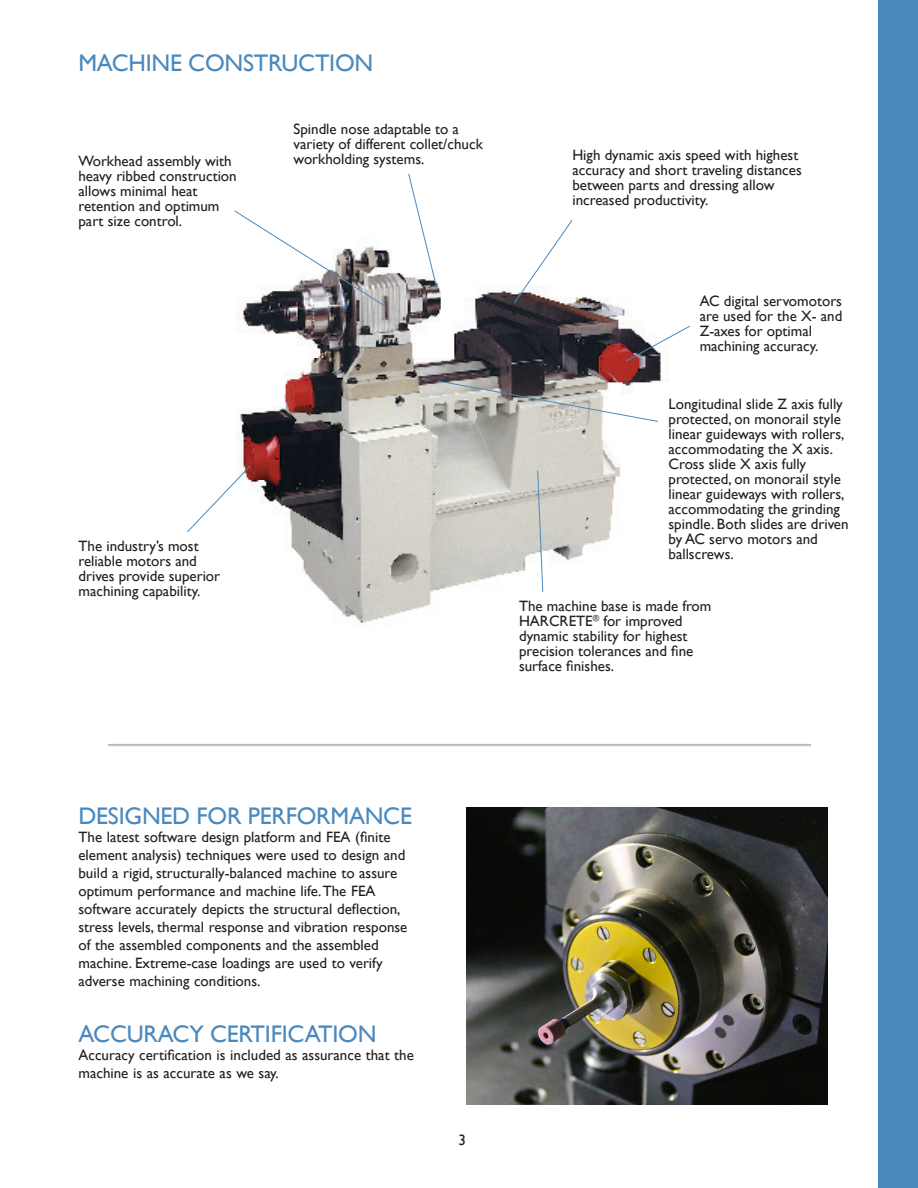
<style>
.page{position:relative;width:918px;height:1188px;background:#fff}
.page>*{position:absolute;margin:0;border:0;box-sizing:border-box;transform-origin:0 0}
.t1{font:24px "Gill Sans";letter-spacing:-.01em;color:#4a89be}
.Callouts{font:15px/15px "Gill Sans";color:#231f20}
.text{font:15px/18px "Gill Sans";color:#231f20}
</style>
<div class="page">
<img style="left:237px;top:249px;width:425px;height:374px">
<svg style="left:437px;top:380px;width:222px;height:42px"></svg>
<svg style="left:513px;top:220px;width:60px;height:84px"></svg>
<svg style="left:187px;top:465px;width:64px;height:68px"></svg>
<svg style="left:625px;top:325px;width:65px;height:37px"></svg>
<svg style="left:234px;top:210px;width:152px;height:97px"></svg>
<svg style="left:537px;top:470px;width:7px;height:123px"></svg>
<svg style="left:408px;top:173px;width:29px;height:114px"></svg>
<hr style="left:108px;top:744px;width:703px;height:2px;background:#c5c4bf">
<hr style="left:108px;top:744px;width:703px;height:1px;background:#bcbcae">
<div style="left:879px;top:0;width:39px;height:1188px;background:#4a89be"></div>
<img style="left:467px;top:807px;width:361px;height:297px">
<p class="t1" style="left:78px;top:49px;width:296px">MACHINE CONSTRUCTION</p>
<p class="Callouts" style="left:294px;top:122px;width:191px">Spindle nose adaptable to a variety of different collet/chuck</p>
<p class="Callouts" style="left:78px;top:153px;width:155px">Workhead assembly with</p>
<p class="Callouts" style="left:294px;top:152px;width:132px">workholding systems.</p>
<p class="Callouts" style="left:78px;top:168px;width:160px">heavy ribbed construction allows minimal heat</p>
<p class="Callouts" style="left:78px;top:198px;width:142px">retention and optimum part size control.</p>
<p class="Callouts" style="left:78px;top:539px;width:122px">The industry’s most</p>
<p class="Callouts" style="left:78px;top:554px;width:143px">reliable motors and drives provide superior machining capability.</p>
<p class="Callouts" style="left:572px;top:147px;width:231px">High dynamic axis speed with highest accuracy and short traveling distances between parts and dressing allow increased productivity.</p>
<p class="Callouts" style="left:700px;top:294px;width:144px">AC digital servomotors are used for the X- and<br>Z-axes for optimal machining accuracy.</p>
<p class="Callouts" style="left:669px;top:396px;width:178px">Longitudinal slide Z axis fully protected, on monorail style linear guideways with rollers, accommodating the X axis.</p>
<p class="Callouts" style="left:669px;top:456px;width:182px">Cross slide X axis fully protected, on monorail style linear guideways with rollers, accommodating the grinding spindle. Both slides are driven</p>
<p class="Callouts" style="left:669px;top:531px;width:151px">by AC servo motors and</p>
<p class="Callouts" style="left:669px;top:546px;width:67px">ballscrews.</p>
<p class="Callouts" style="left:519px;top:598px;width:194px">The machine base is made from<br>HARCRETE<sup>®</sup> for improved dynamic stability for highest precision tolerances and fine surface finishes.</p>
<p class="t1" style="left:78px;top:802px;width:335px">DESIGNED FOR PERFORMANCE</p>
<p class="text" style="left:78px;top:828px;width:331px">The latest software design platform and FEA (finite element analysis) techniques were used to design and build a rigid, structurally-balanced machine to assure optimum performance and machine life. The FEA software accurately depicts the structural deflection, stress levels, thermal response and vibration response</p>
<p class="text" style="left:78px;top:936px;width:306px">of the assembled components and the assembled machine. Extreme-case loadings are used to verify adverse machining conditions.</p>
<p class="t1" style="left:78px;top:1020px;width:299px">ACCURACY CERTIFICATION</p>
<p class="text" style="left:78px;top:1046px;width:337px">Accuracy certification is included as assurance that the machine is as accurate as we say.</p>
<p class="text" style="left:459px;top:1131px;width:9px">3</p>
</div>
